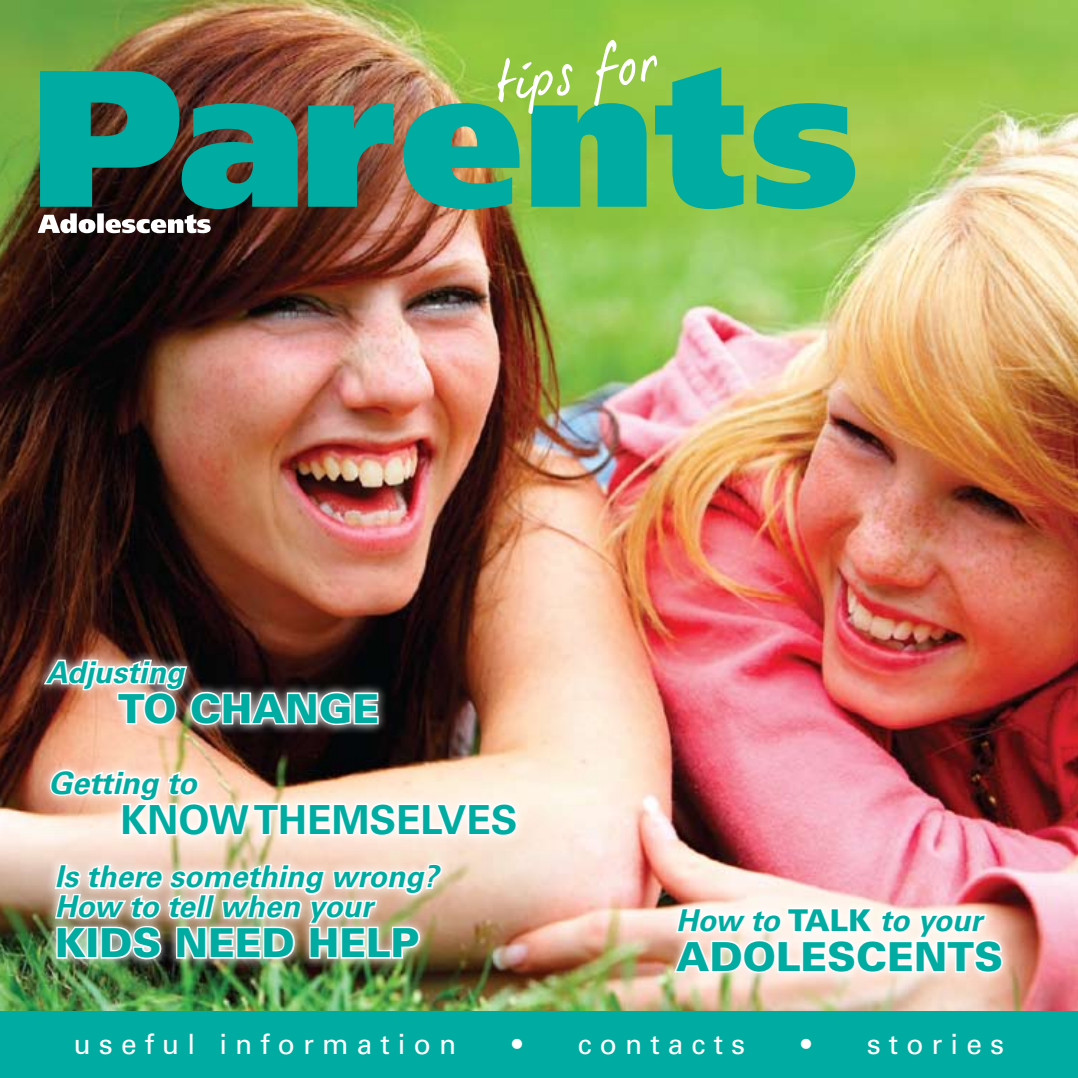
<style>
.page{position:relative;width:1078px;height:1078px;background:#fff}
.page>*{position:absolute;margin:0;border:0;box-sizing:border-box;transform-origin:0 0}
.t1{font:900 40px "Univers LT Std";color:#00aca1}
.t2{font:700 40px "Univers LT Std";color:#00aca1}
.t3{font:italic 700 30.6px "Univers LT Std";color:#00aca1}
.t4{font:italic 700 30px/29.6px "Univers LT Std";color:#00aca1}
.t5{font:italic 700 30px "Univers LT Std";letter-spacing:-.02em;color:#00aca1}
.t6{font:28px "Univers LT Std";letter-spacing:.29em;color:#fff}
.s1{font-weight:900;font-style:normal}
</style>
<div class="page">
<img style="left:0;top:0;width:1077px;height:1011px">
<svg style="left:40px;top:759px;width:486px;height:85px;background:#f4d9c6"></svg>
<svg style="left:49px;top:752px;width:469px;height:88px"></svg>
<img style="left:44px;top:853px;width:407px;height:114px">
<img style="left:53px;top:846px;width:392px;height:117px">
<svg style="left:663px;top:897px;width:347px;height:85px;background:#e0bea9"></svg>
<svg style="left:672px;top:893px;width:331px;height:84px"></svg>
<svg style="left:33px;top:649px;width:354px;height:86px;background:#614336"></svg>
<img style="left:41px;top:641px;width:339px;height:88px">
<div style="left:0;top:1011px;width:1077px;height:66px;background:#00aca1"></div>
<svg style="left:40px;top:67px;width:815px;height:142px;background:#379876"></svg>
<svg style="left:38px;top:213px;width:173px;height:20px"></svg>
<svg style="left:497px;top:40px;width:160px;height:74px;background:#96cc60"></svg>
<p class="t4" style="left:46px;top:658px;width:139px">Adjusting</p>
<h1 class="t1" style="left:118px;top:683px;width:262px">TO CHANGE</h1>
<p class="t3" style="left:48px;top:764px;width:150px">Getting to</p>
<h1 class="t2" style="left:120px;top:796px;width:392px">KNOW THEMSELVES</h1>
<p class="t4" style="left:55px;top:862px;width:385px">Is there something wrong?<br>How to tell when your</p>
<h1 class="t1" style="left:55px;top:917px;width:366px">KIDS NEED HELP</h1>
<p class="t5" style="left:676px;top:902px;width:307px">How to <span class="s1">TALK</span> to your</p>
<h1 class="t1" style="left:676px;top:931px;width:328px">ADOLESCENTS</h1>
<p class="t6" style="left:74px;top:1027px;width:384px">useful information</p>
<p class="t6" style="left:512px;top:1027px;width:234px">• contacts</p>
<p class="t6" style="left:800px;top:1027px;width:205px">• stories</p>
</div>
